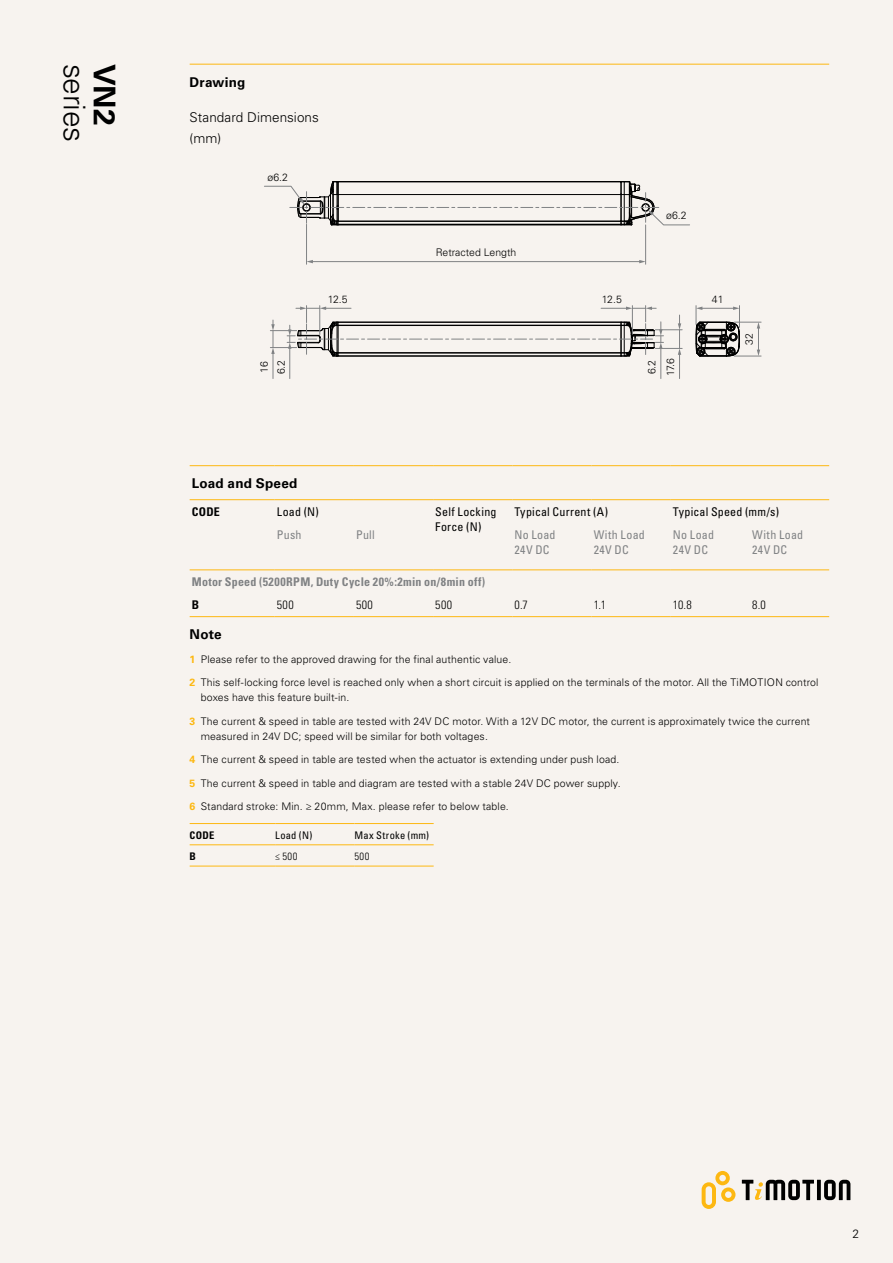
<style>
.page{position:relative;width:893px;height:1263px;background:#f7f3ef}
.page>*{position:absolute;margin:0;border:0;box-sizing:border-box;transform-origin:0 0}
.t1{font:300 30px "Univers LT Std";letter-spacing:-.015em;color:#000}
.t2{font:700 30px "Univers LT Std";color:#000}
.t3{font:700 13.5px "Univers LT Std";letter-spacing:.015em;color:#000}
.t4{font:300 13.5px/21px "Univers LT Std";letter-spacing:.005em;color:#000}
.t5{font:condensed 12px/15px "Univers LT Std";letter-spacing:.015em;color:#000}
.t6{font:condensed 12px/15px "Univers LT Std";letter-spacing:.025em;color:#808284}
.t7{font:700 condensed 12px "Univers LT Std";letter-spacing:.025em;color:#808284}
.t8{font:300 condensed 12px "Univers LT Std";letter-spacing:.04em;color:#000}
.t9{font:700 condensed 12px "Univers LT Std";color:#000}
.t10{font:300 12px "Univers LT Std";color:#000}
.t11{font:300 10.5px/15px "Univers LT Std";letter-spacing:.015em;color:#000}
.t12{font:condensed 10.5px "Univers LT Std";letter-spacing:.025em;color:#000}
.t13{font:300 condensed 10.5px "Univers LT Std";letter-spacing:.045em;color:#000}
.t14{font:700 condensed 10.5px "Univers LT Std";color:#000}
.s1{font-weight:700;color:#fdb812}
</style>
<div class="page">
<svg style="left:702px;top:1171px;width:33px;height:38px"></svg>
<svg style="left:817px;top:1180px;width:4px;height:20px"></svg>
<svg style="left:824px;top:1180px;width:26px;height:20px"></svg>
<svg style="left:742px;top:1180px;width:72px;height:20px"></svg>
<hr style="left:190px;top:64px;width:639px;height:1px;background:#fdb812">
<hr style="left:190px;top:465px;width:85px;height:1px;background:#fdb812">
<hr style="left:275px;top:465px;width:79px;height:1px;background:#fdb812">
<hr style="left:354px;top:465px;width:79px;height:1px;background:#fdb812">
<hr style="left:433px;top:465px;width:79px;height:1px;background:#fdb812">
<hr style="left:512px;top:465px;width:80px;height:1px;background:#fdb812">
<hr style="left:592px;top:465px;width:79px;height:1px;background:#fdb812">
<hr style="left:671px;top:465px;width:79px;height:1px;background:#fdb812">
<hr style="left:750px;top:465px;width:79px;height:1px;background:#fdb812">
<hr style="left:190px;top:499px;width:85px;height:1px;background:#fdb812">
<hr style="left:275px;top:499px;width:79px;height:1px;background:#fdb812">
<hr style="left:354px;top:499px;width:79px;height:1px;background:#fdb812">
<hr style="left:433px;top:499px;width:79px;height:1px;background:#fdb812">
<hr style="left:512px;top:499px;width:80px;height:1px;background:#fdb812">
<hr style="left:592px;top:499px;width:79px;height:1px;background:#fdb812">
<hr style="left:671px;top:499px;width:79px;height:1px;background:#fdb812">
<hr style="left:750px;top:499px;width:79px;height:1px;background:#fdb812">
<hr style="left:190px;top:570px;width:85px;height:1px;background:#fdb812">
<hr style="left:275px;top:570px;width:79px;height:1px;background:#fdb812">
<hr style="left:354px;top:570px;width:79px;height:1px;background:#fdb812">
<hr style="left:433px;top:570px;width:79px;height:1px;background:#fdb812">
<hr style="left:512px;top:570px;width:80px;height:1px;background:#fdb812">
<hr style="left:592px;top:570px;width:79px;height:1px;background:#fdb812">
<hr style="left:671px;top:570px;width:79px;height:1px;background:#fdb812">
<hr style="left:750px;top:570px;width:79px;height:1px;background:#fdb812">
<hr style="left:190px;top:616px;width:85px;height:1px;background:#fdb812">
<hr style="left:275px;top:616px;width:79px;height:1px;background:#fdb812">
<hr style="left:354px;top:616px;width:79px;height:1px;background:#fdb812">
<hr style="left:433px;top:616px;width:79px;height:1px;background:#fdb812">
<hr style="left:512px;top:616px;width:80px;height:1px;background:#fdb812">
<hr style="left:592px;top:616px;width:79px;height:1px;background:#fdb812">
<hr style="left:671px;top:616px;width:79px;height:1px;background:#fdb812">
<hr style="left:750px;top:616px;width:79px;height:1px;background:#fdb812">
<hr style="left:190px;top:844px;width:85px;height:1px;background:#fdb812">
<hr style="left:275px;top:844px;width:79px;height:1px;background:#fdb812">
<hr style="left:354px;top:844px;width:80px;height:1px;background:#fdb812">
<hr style="left:190px;top:823px;width:85px;height:1px;background:#fdb812">
<hr style="left:275px;top:823px;width:79px;height:1px;background:#fdb812">
<hr style="left:354px;top:823px;width:80px;height:1px;background:#fdb812">
<hr style="left:190px;top:866px;width:85px;height:1px;background:#fdb812">
<hr style="left:275px;top:866px;width:79px;height:1px;background:#fdb812">
<hr style="left:354px;top:866px;width:80px;height:1px;background:#fdb812">
<hr style="left:306px;top:224px;width:1px;height:40px;background:#808284">
<hr style="left:645px;top:225px;width:1px;height:39px;background:#808284">
<hr style="left:312px;top:261px;width:328px;height:1px;background:#808284">
<svg style="left:307px;top:260px;width:6px;height:3px"></svg>
<svg style="left:639px;top:260px;width:7px;height:3px"></svg>
<svg style="left:264px;top:181px;width:426px;height:50px"></svg>
<svg style="left:270px;top:306px;width:412px;height:73px"></svg>
<svg style="left:696px;top:306px;width:65px;height:51px"></svg>
<h1 class="t1" style="left:92px;top:64px;width:80px;rotate:90deg">series</h1>
<h1 class="t2" style="left:122px;top:64px;width:63px;rotate:90deg">VN2</h1>
<p class="t3" style="left:190px;top:74px;width:57px">Drawing</p>
<p class="t4" style="left:190px;top:107px;width:131px">Standard Dimensions (mm)</p>
<p class="t11" style="left:267px;top:170px;width:22px">ø6.2</p>
<p class="t11" style="left:436px;top:244px;width:82px">Retracted Length</p>
<p class="t11" style="left:666px;top:208px;width:22px">ø6.2</p>
<p class="t11" style="left:328px;top:292px;width:21px">12.5</p>
<p class="t11" style="left:602px;top:292px;width:21px">12.5</p>
<p class="t11" style="left:712px;top:292px;width:13px">41</p>
<p class="t11" style="left:257px;top:373px;width:13px;rotate:-90deg">16</p>
<p class="t11" style="left:273px;top:374px;width:16px;rotate:-90deg">6.2</p>
<p class="t11" style="left:642px;top:376px;width:19px;line-height:18.9px;rotate:-90deg">6.2<br>17.6</p>
<p class="t11" style="left:742px;top:345px;width:13px;rotate:-90deg">32</p>
<p class="t3" style="left:192px;top:476px;width:107px">Load and Speed</p>
<p class="t9" style="left:192px;top:504px;width:30px">CODE</p>
<p class="t5" style="left:277px;top:504px;width:43px">Load (N)</p>
<p class="t5" style="left:435px;top:504px;width:63px">Self Locking<br>Force (N)</p>
<p class="t5" style="left:514px;top:504px;width:95px">Typical Current (A)</p>
<p class="t5" style="left:673px;top:504px;width:108px">Typical Speed (mm/s)</p>
<p class="t6" style="left:277px;top:527px;width:26px">Push</p>
<p class="t6" style="left:356px;top:527px;width:20px">Pull</p>
<p class="t6" style="left:514px;top:527px;width:43px">No Load<br>24V DC</p>
<p class="t6" style="left:594px;top:527px;width:53px">With Load<br>24V DC</p>
<p class="t6" style="left:673px;top:527px;width:43px">No Load<br>24V DC</p>
<p class="t6" style="left:752px;top:527px;width:53px">With Load<br>24V DC</p>
<p class="t7" style="left:192px;top:574px;width:295px">Motor Speed (5200RPM, Duty Cycle 20%:2min on/8min off)</p>
<p class="t9" style="left:192px;top:597px;width:9px">B</p>
<p class="t8" style="left:277px;top:597px;width:18px">500</p>
<p class="t8" style="left:356px;top:597px;width:18px">500</p>
<p class="t8" style="left:435px;top:597px;width:18px">500</p>
<p class="t8" style="left:514px;top:597px;width:15px">0.7</p>
<p class="t8" style="left:594px;top:597px;width:14px">1.1</p>
<p class="t8" style="left:673px;top:597px;width:20px">10.8</p>
<p class="t8" style="left:752px;top:597px;width:15px">8.0</p>
<p class="t3" style="left:190px;top:627px;width:34px">Note</p>
<p class="t11" style="left:190px;top:652px;width:323px"><span class="s1">1</span> Please refer to the approved drawing for the final authentic value.</p>
<p class="t11" style="left:201px;top:675px;width:619px;text-indent:-11px"><span class="s1">2</span> This self-locking force level is reached only when a short circuit is applied on the terminals of the motor. All the TiMOTION control boxes have this feature built-in.</p>
<p class="t11" style="left:201px;top:714px;width:611px;text-indent:-11px"><span class="s1">3</span> The current &amp; speed in table are tested with 24V DC motor. With a 12V DC motor, the current is approximately twice the current measured in 24V DC; speed will be similar for both voltages.</p>
<p class="t11" style="left:190px;top:752px;width:431px"><span class="s1">4</span> The current &amp; speed in table are tested when the actuator is extending under push load.</p>
<p class="t11" style="left:190px;top:776px;width:433px"><span class="s1">5</span> The current &amp; speed in table and diagram are tested with a stable 24V DC power supply.</p>
<p class="t11" style="left:190px;top:799px;width:321px"><span class="s1">6</span> Standard stroke: Min. ≥ 20mm, Max. please refer to below table.</p>
<p class="t14" style="left:190px;top:828px;width:26px">CODE</p>
<p class="t12" style="left:275px;top:828px;width:39px">Load (N)</p>
<p class="t12" style="left:354px;top:828px;width:76px">Max Stroke (mm)</p>
<p class="t14" style="left:190px;top:850px;width:8px">B</p>
<p class="t13" style="left:275px;top:850px;width:24px">≤ 500</p>
<p class="t13" style="left:354px;top:850px;width:16px">500</p>
<p class="t10" style="left:852px;top:1226px;width:8px">2</p>
</div>
